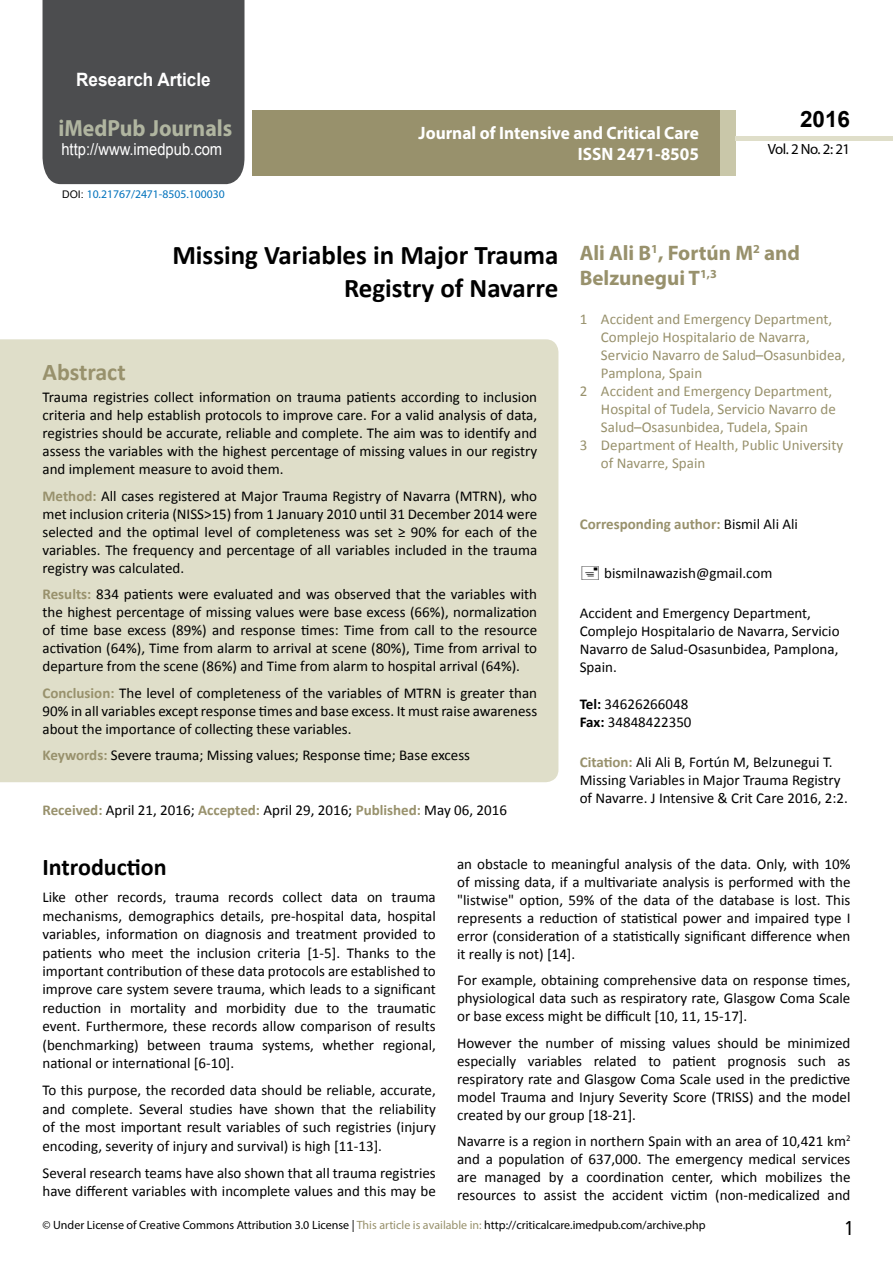
<style>
.page{position:relative;width:893px;height:1263px;background:#fff}
.page>*{position:absolute;margin:0;border:0;box-sizing:border-box;transform-origin:0 0}
.t1{font:700 27px/32.4px "Calibri";color:#000;text-align:right}
.t2{font:25.5px "Tunga";color:#000}
.t3{font:700 24px "Calibri";color:#000}
.t4{font:700 24px "Calibri";color:#98916c}
.t5{font:700 23.4px "Myriad Pro";color:#b0b5a0;scale:.93 1}
.t6{font:700 22.5px "Arial";color:#000}
.t7{font:700 21px/25.2px "Myriad Pro";color:#98916c}
.t8{font:700 18.45px "Arial";color:#fff;scale:.93 1}
.t9{font:700 18px/21.6px "Myriad Pro";color:#fff;text-align:right;scale:.96 1}
.t10{font:16.5px "Arial";color:#fff;scale:.89 1}
.t11{font:15px/18px "Calibri";color:#000;text-align:justify}
.t12{font:15px "Calibri";color:#98916c}
.t13{font:700 15px "Calibri";color:#98916c}
.t14{font:14.85px "Myriad Pro";letter-spacing:-.03em;color:#000}
.t15{font:12px "Myriad Pro";color:#000}
.t16{font:11.7px "Myriad Pro";color:#0072bc}
.s1{font-family:"Arial";font-size:10.5px;color:#000}
.s2{font-weight:700;color:#98916c}
.s3{font-weight:400;color:#000}
.s4{font-weight:700}
.s5{color:#98916c}
</style>
<div class="page">
<div style="left:252px;top:110px;width:469px;height:66px;background:#98916c"></div>
<div style="left:720px;top:110px;width:16px;height:66px;background:#c9c7a9"></div>
<div style="left:43px;top:0;width:201px;height:184px;background:#4c4d4f"></div>
<hr style="left:736px;top:137px;width:157px;height:4px;background:#dfdec9">
<div style="left:0;top:339px;width:558px;height:443px;background:#dfdec9"></div>
<p class="t8" style="left:76px;top:67px;width:146px">Research Article</p>
<h3 class="t5" style="left:58px;top:113px;width:188px">iMedPub Journals</h3>
<h3 class="t6" style="left:800px;top:104px;width:52px">2016</h3>
<p class="t14" style="left:768px;top:140px;width:84px">Vol. 2 No. 2: 21</p>
<p class="t9" style="left:419px;top:121px;width:294px">Journal of Intensive and Critical Care<br>ISSN 2471-8505</p>
<p class="t10" style="left:61px;top:138px;width:182px">http://www.imedpub.com</p>
<p class="t16" style="left:62px;top:187px;width:164px"><span class="s1">DOI:</span> 10.21767/2471-8505.100030</p>
<h1 class="t1" style="left:172px;top:239px;width:388px">Missing Variables in Major Trauma<br>Registry of Navarre</h1>
<h3 class="t4" style="left:43px;top:357px;width:85px">Abstract</h3>
<p class="t11" style="left:43px;top:388px;width:496px">Trauma registries collect information on trauma patients according to inclusion criteria and help establish protocols to improve care. For a valid analysis of data, registries should be accurate, reliable and complete. The aim was to identify and assess the variables with the highest percentage of missing values in our registry and implement measure to avoid them.</p>
<p class="t11" style="left:43px;top:487px;width:496px"><span class="s2">Method:</span> All cases registered at Major Trauma Registry of Navarra (MTRN), who met inclusion criteria (NISS&gt;15) from 1 January 2010 until 31 December 2014 were selected and the optimal level of completeness was set ≥ 90% for each of the variables. The frequency and percentage of all variables included in the trauma registry was calculated.</p>
<p class="t11" style="left:43px;top:585px;width:496px"><span class="s2">Results:</span> 834 patients were evaluated and was observed that the variables with the highest percentage of missing values were base excess (66%), normalization of time base excess (89%) and response times: Time from call to the resource activation (64%), Time from alarm to arrival at scene (80%), Time from arrival to departure from the scene (86%) and Time from alarm to hospital arrival (64%).</p>
<p class="t11" style="left:43px;top:684px;width:496px"><span class="s2">Conclusion:</span> The level of completeness of the variables of MTRN is greater than 90% in all variables except response times and base excess. It must raise awareness about the importance of collecting these variables.</p>
<p class="t11" style="left:43px;top:746px;width:429px"><span class="s2">Keywords:</span> Severe trauma; Missing values; Response time; Base excess</p>
<p class="t11" style="left:43px;top:801px;width:466px"><span class="s2">Received:</span> April 21, 2016; <span class="s2">Accepted:</span> April 29, 2016; <span class="s2">Published:</span> May 06, 2016</p>
<h3 class="t7" style="left:580px;top:240px;width:222px">Ali Ali B<sup>1</sup>, Fortún M<sup>2</sup> and<br>Belzunegui T<sup>1,3</sup></h3>
<p class="t12" style="left:580px;top:310px;width:254px">1 Accident and Emergency Department,</p>
<p class="t12" style="left:601px;top:328px;width:210px">Complejo Hospitalario de Navarra,</p>
<p class="t12" style="left:601px;top:346px;width:246px">Servicio Navarro de Salud–Osasunbidea,</p>
<p class="t12" style="left:601px;top:364px;width:103px">Pamplona, Spain</p>
<p class="t12" style="left:580px;top:382px;width:254px">2 Accident and Emergency Department,</p>
<p class="t12" style="left:601px;top:400px;width:236px">Hospital of Tudela, Servicio Navarro de</p>
<p class="t12" style="left:601px;top:418px;width:208px">Salud–Osasunbidea, Tudela, Spain</p>
<p class="t12" style="left:580px;top:436px;width:265px">3 Department of Health, Public University</p>
<p class="t12" style="left:601px;top:454px;width:106px">of Navarre, Spain</p>
<p class="t13" style="left:580px;top:514px;width:220px">Corresponding author: <span class="s3">Bismil Ali Ali</span></p>
<p class="t11" style="left:604px;top:564px;width:170px">bismilnawazish@gmail.com</p>
<p class="t11" style="left:580px;top:604px;width:261px;text-align:left">Accident and Emergency Department,<br>Complejo Hospitalario de Navarra, Servicio<br>Navarro de Salud-Osasunbidea, Pamplona,<br>Spain.</p>
<p class="t11" style="left:580px;top:695px;width:113px"><span class="s4">Tel:</span> 34626266048<br><span class="s4">Fax:</span> 34848422350</p>
<p class="t11" style="left:580px;top:753px;width:270px;text-align:left"><span class="s2">Citation:</span> Ali Ali B, Fortún M, Belzunegui T.<br>Missing Variables in Major Trauma Registry of Navarre. J Intensive &amp; Crit Care 2016, 2:2.</p>
<h3 class="t3" style="left:43px;top:852px;width:126px">Introduction</h3>
<p class="t11" style="left:43px;top:888px;width:395px;line-height:18.5px">Like other records, trauma records collect data on trauma mechanisms, demographics details, pre-hospital data, hospital variables, information on diagnosis and treatment provided to patients who meet the inclusion criteria [1-5]. Thanks to the important contribution of these data protocols are established to improve care system severe trauma, which leads to a significant reduction in mortality and morbidity due to the traumatic event. Furthermore, these records allow comparison of results (benchmarking) between trauma systems, whether regional, national or international [6-10].</p>
<p class="t11" style="left:43px;top:1081px;width:395px;line-height:18.5px">To this purpose, the recorded data should be reliable, accurate, and complete. Several studies have shown that the reliability of the most important result variables of such registries (injury encoding, severity of injury and survival) is high [11-13].</p>
<p class="t11" style="left:43px;top:1164px;width:395px">Several research teams have also shown that all trauma registries have different variables with incomplete values and this may be</p>
<p class="t11" style="left:457px;top:855px;width:395px">an obstacle to meaningful analysis of the data. Only, with 10% of missing data, if a multivariate analysis is performed with the "listwise" option, 59% of the data of the database is lost. This represents a reduction of statistical power and impaired type I error (consideration of a statistically significant difference when it really is not) [14].</p>
<p class="t11" style="left:457px;top:971px;width:395px">For example, obtaining comprehensive data on response times, physiological data such as respiratory rate, Glasgow Coma Scale or base excess might be difficult [10, 11, 15-17].</p>
<p class="t11" style="left:457px;top:1034px;width:395px">However the number of missing values should be minimized especially variables related to patient prognosis such as respiratory rate and Glasgow Coma Scale used in the predictive model Trauma and Injury Severity Score (TRISS) and the model created by our group [18-21].</p>
<p class="t11" style="left:457px;top:1132px;width:395px">Navarre is a region in northern Spain with an area of 10,421 km<sup>2 </sup>and a population of 637,000. The emergency medical services are managed by a coordination center, which mobilizes the resources to assist the accident victim (non-medicalized and</p>
<p class="t15" style="left:43px;top:1218px;width:664px">© Under License of Creative Commons Attribution 3.0 License | <span class="s5">This article is available in:</span> http://criticalcare.imedpub.com/archive.php</p>
<h2 class="t2" style="left:845px;top:1211px;width:9px">1</h2>
</div>
